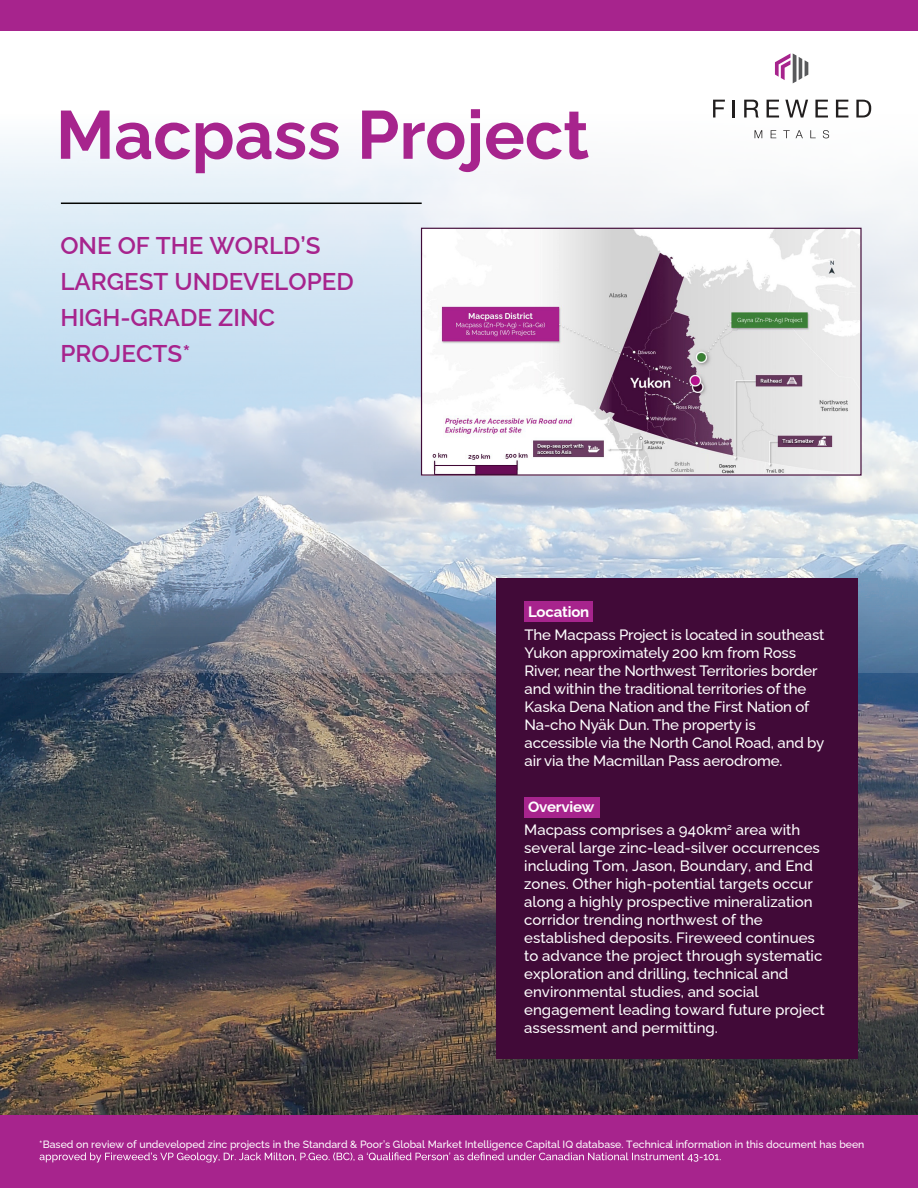
<style>
.page{position:relative;width:918px;height:1188px;background:#fff}
.page>*{position:absolute;margin:0;border:0;box-sizing:border-box;transform-origin:0 0}
.t1{font:700 67.95px "Raleway";color:#a7248d}
.t2{font:600 24.15px/36px "Raleway";color:#a7248d}
.t3{font:500 15px/18px "Raleway";color:#fff}
.t4{font:700 15px "Raleway";letter-spacing:-.01em;color:#fff}
.t5{font:500 10.5px "Raleway";color:#fff}
</style>
<div class="page">
<img style="left:0;top:672px;width:918px;height:443px">
<svg style="left:0;top:112px;width:918px;height:560px"></svg>
<div style="left:496px;top:578px;width:362px;height:481px;background:#410a38"></div>
<div style="left:525px;top:602px;width:68px;height:20px;background:#a7248d"></div>
<div style="left:525px;top:797px;width:75px;height:20px;background:#a7248d"></div>
<svg style="left:775px;top:53px;width:33px;height:30px"></svg>
<svg style="left:713px;top:100px;width:12px;height:18px"></svg>
<svg style="left:733px;top:100px;width:2px;height:18px"></svg>
<svg style="left:744px;top:100px;width:15px;height:18px"></svg>
<svg style="left:767px;top:100px;width:12px;height:18px"></svg>
<svg style="left:785px;top:100px;width:23px;height:18px"></svg>
<svg style="left:815px;top:100px;width:13px;height:18px"></svg>
<svg style="left:836px;top:100px;width:12px;height:18px"></svg>
<svg style="left:856px;top:100px;width:15px;height:18px"></svg>
<svg style="left:755px;top:130px;width:7px;height:8px"></svg>
<svg style="left:771px;top:130px;width:5px;height:8px"></svg>
<svg style="left:783px;top:130px;width:7px;height:8px"></svg>
<svg style="left:796px;top:130px;width:7px;height:8px"></svg>
<svg style="left:810px;top:130px;width:6px;height:8px"></svg>
<svg style="left:823px;top:130px;width:6px;height:8px"></svg>
<div style="left:0;top:0;width:918px;height:30px;background:#a7248d"></div>
<hr style="left:61px;top:203px;width:361px;height:1px;background:#040503">
<div style="left:0;top:1115px;width:918px;height:73px;background:#a7248d"></div>
<svg style="left:40px;top:1152px;width:681px;height:11px"></svg>
<img style="left:423px;top:230px;width:437px;height:244px">
<div style="left:421px;top:228px;width:441px;height:248px;border:1px solid #410a38"></div>
<h1 class="t1" style="left:56px;top:82px;width:535px">Macpass Project</h1>
<h2 class="t2" style="left:60px;top:225px;width:295px">ONE OF THE WORLD’S<br>LARGEST UNDEVELOPED<br>HIGH-GRADE ZINC<br>PROJECTS*</h2>
<p class="t4" style="left:528px;top:600px;width:63px">Location</p>
<p class="t3" style="left:525px;top:625px;width:301px">The Macpass Project is located in southeast Yukon approximately 200 km from Ross River, near the Northwest Territories border and within the traditional territories of the Kaska Dena Nation and the First Nation of Na-cho Nyäk Dun. The property is accessible via the North Canol Road, and by air via the Macmillan Pass aerodrome.</p>
<p class="t4" style="left:528px;top:795px;width:68px">Overview</p>
<p class="t3" style="left:524px;top:819px;width:302px">Macpass comprises a 940km<sup>2</sup> area with several large zinc-lead-silver occurrences including Tom, Jason, Boundary, and End zones. Other high-potential targets occur along a highly prospective mineralization corridor trending northwest of the established deposits. Fireweed continues to advance the project through systematic exploration and drilling, technical and environmental studies, and social engagement leading toward future project assessment and permitting.</p>
<p class="t5" style="left:39px;top:1136px;width:827px">*Based on review of undeveloped zinc projects in the Standard &amp; Poor’s Global Market Intelligence Capital IQ database. Technical information in this document has been</p>
</div>
